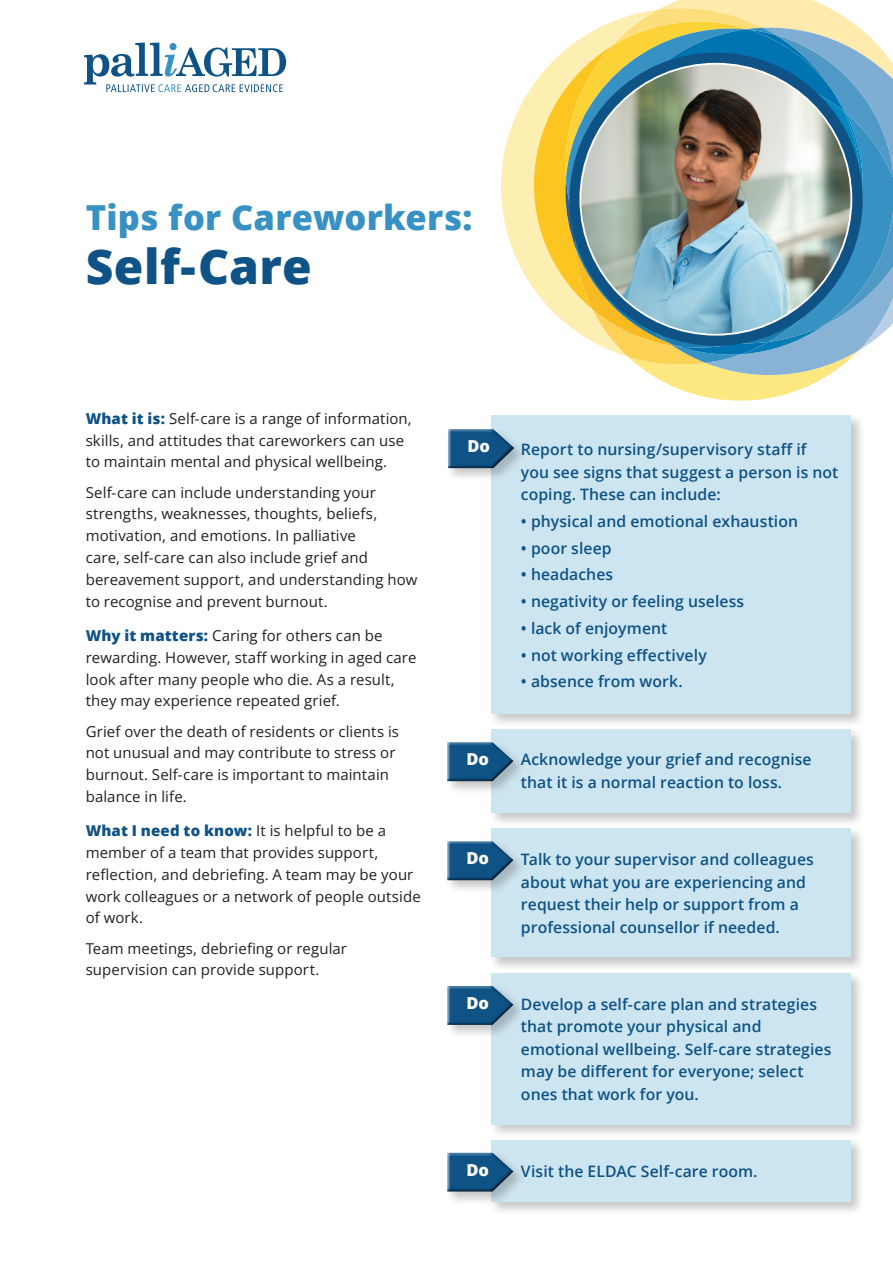
<style>
.page{position:relative;width:893px;height:1263px;background:#fff}
.page>*{position:absolute;margin:0;border:0;box-sizing:border-box;transform-origin:0 0}
.Dark_blue_heading{font:800 48px "Open Sans";letter-spacing:.01em;color:#0e5286}
.Light_blue_heading{font:800 34.5px "Open Sans";letter-spacing:.01em;color:#3791c2}
.t1{font:800 16.5px "Open Sans";color:#fff}
.Blue_semibold_text_i{font:600 15.75px/22.5px "Open Sans";letter-spacing:.005em;color:#0e5286}
._10pt_text{font:15px/21.8px "Open Sans";letter-spacing:.005em;color:#231f20}
.s1{font-weight:800;color:#0e5286}
</style>
<div class="page">
<div style="left:489px;top:727px;width:376px;height:100px;background:#231f20;opacity:.25"></div>
<div style="left:491px;top:729px;width:360px;height:84px;background:#cde5f0"></div>
<div style="left:445px;top:740px;width:81px;height:56px;background:#231f20;opacity:.25"></div>
<div style="left:446px;top:740px;width:70px;height:42px;background:#231f20;opacity:.75"></div>
<div style="left:489px;top:1137px;width:376px;height:79px;background:#231f20;opacity:.25"></div>
<div style="left:491px;top:1140px;width:360px;height:62px;background:#cde5f0"></div>
<div style="left:445px;top:1150px;width:81px;height:56px;background:#231f20;opacity:.25"></div>
<div style="left:446px;top:1150px;width:70px;height:42px;background:#231f20;opacity:.75"></div>
<div style="left:489px;top:826px;width:376px;height:146px;background:#231f20;opacity:.25"></div>
<div style="left:491px;top:828px;width:360px;height:129px;background:#cde5f0"></div>
<div style="left:445px;top:839px;width:81px;height:56px;background:#231f20;opacity:.25"></div>
<div style="left:446px;top:839px;width:70px;height:42px;background:#231f20;opacity:.75"></div>
<div style="left:489px;top:971px;width:376px;height:167px;background:#231f20;opacity:.25"></div>
<div style="left:491px;top:973px;width:360px;height:151px;background:#cde5f0"></div>
<div style="left:445px;top:984px;width:81px;height:55px;background:#231f20;opacity:.25"></div>
<div style="left:446px;top:983px;width:70px;height:42px;background:#231f20;opacity:.75"></div>
<svg style="left:84px;top:43px;width:202px;height:49px"></svg>
<svg style="left:501px;top:84px;width:33px;height:205px;fill:#fdefb1"></svg>
<svg style="left:534px;top:0;width:359px;height:401px"></svg>
<svg style="left:596px;top:75px;width:264px;height:268px;background:#6aa1a9"></svg>
<div style="left:569px;top:53px;width:294px;height:293px;background:#0f5386;border-radius:50%"></div>
<img style="left:580px;top:64px;width:271px;height:271px;border-radius:133px">
<div style="left:489px;top:413px;width:376px;height:315px;background:#231f20;opacity:.25"></div>
<div style="left:491px;top:415px;width:360px;height:299px;background:#cde5f0"></div>
<div style="left:446px;top:427px;width:81px;height:56px;background:#231f20;opacity:.25"></div>
<div style="left:447px;top:427px;width:70px;height:42px;background:#231f20;opacity:.75"></div>
<h1 class="Light_blue_heading" style="left:86px;top:191px;width:388px">Tips for Careworkers:</h1>
<h1 class="Dark_blue_heading" style="left:86px;top:230px;width:228px">Self-Care</h1>
<p class="_10pt_text" style="left:86px;top:407px;width:328px"><span class="s1">What it is:</span> Self-care is a range of information, skills, and attitudes that careworkers can use to maintain mental and physical wellbeing.</p>
<p class="_10pt_text" style="left:86px;top:481px;width:333px">Self-care can include understanding your strengths, weaknesses, thoughts, beliefs, motivation, and emotions. In palliative<br>care, self-care can also include grief and bereavement support, and understanding how to recognise and prevent burnout.</p>
<p class="_10pt_text" style="left:86px;top:624px;width:332px"><span class="s1">Why it matters:</span> Caring for others can be rewarding. However, staff working in aged care look after many people who die. As a result, they may experience repeated grief.</p>
<p class="_10pt_text" style="left:86px;top:720px;width:315px">Grief over the death of residents or clients is not unusual and may contribute to stress or burnout. Self-care is important to maintain balance in life.</p>
<p class="_10pt_text" style="left:86px;top:819px;width:337px"><span class="s1">What I need to know:</span> It is helpful to be a member of a team that provides support, reflection, and debriefing. A team may be your work colleagues or a network of people outside of work.</p>
<p class="_10pt_text" style="left:86px;top:937px;width:263px">Team meetings, debriefing or regular supervision can provide support.</p>
<p class="t1" style="left:467px;top:434px;width:24px">Do</p>
<p class="Blue_semibold_text_i" style="left:521px;top:438px;width:319px">Report to nursing/supervisory staff if you see signs that suggest a person is not coping. These can include:</p>
<p class="Blue_semibold_text_i" style="left:521px;top:509px;width:279px">• physical and emotional exhaustion</p>
<p class="Blue_semibold_text_i" style="left:521px;top:536px;width:92px">• poor sleep</p>
<p class="Blue_semibold_text_i" style="left:521px;top:563px;width:94px">• headaches</p>
<p class="Blue_semibold_text_i" style="left:521px;top:590px;width:225px">• negativity or feeling useless</p>
<p class="Blue_semibold_text_i" style="left:521px;top:616px;width:148px">• lack of enjoyment</p>
<p class="Blue_semibold_text_i" style="left:521px;top:643px;width:187px">• not working effectively</p>
<p class="Blue_semibold_text_i" style="left:521px;top:670px;width:163px">• absence from work.</p>
<p class="t1" style="left:467px;top:747px;width:24px">Do</p>
<p class="Blue_semibold_text_i" style="left:521px;top:748px;width:292px">Acknowledge your grief and recognise that it is a normal reaction to loss.</p>
<p class="t1" style="left:467px;top:846px;width:24px">Do</p>
<p class="Blue_semibold_text_i" style="left:521px;top:848px;width:294px">Talk to your supervisor and colleagues about what you are experiencing and request their help or support from a professional counsellor if needed.</p>
<p class="t1" style="left:467px;top:990px;width:24px">Do</p>
<p class="Blue_semibold_text_i" style="left:521px;top:992px;width:312px">Develop a self-care plan and strategies that promote your physical and emotional wellbeing. Self-care strategies may be different for everyone; select ones that work for you.</p>
<p class="t1" style="left:467px;top:1157px;width:24px">Do</p>
<p class="Blue_semibold_text_i" style="left:521px;top:1159px;width:238px">Visit the ELDAC Self-care room.</p>
</div>
